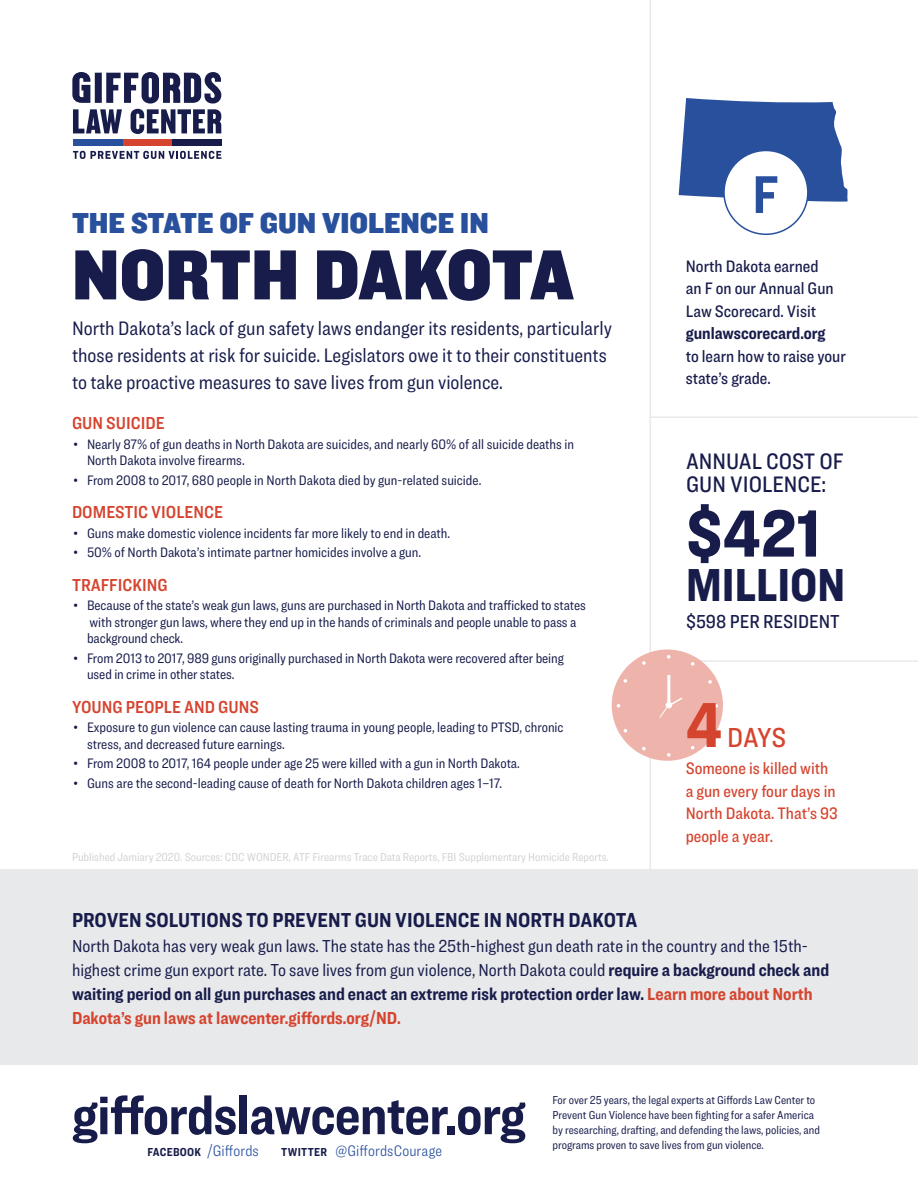
<style>
.page{position:relative;width:918px;height:1188px;background:#fff}
.page>*{position:absolute;margin:0;border:0;box-sizing:border-box;transform-origin:0 0}
.State_Name_Header{font:73.5px "Knockout 71 Full Middlewt";letter-spacing:-.005em;color:#171c4b}
.t1{font:900 69px "Ringside Condensed";color:#171c4b}
.t2{font:900 66px "Ringside Condensed";color:#d5442f}
.t3{font:700 56.1px "Ringside Condensed";letter-spacing:-.01em;color:#171c4b}
.t4{font:700 55.2px "Ringside Condensed";color:#28509c}
.t5{font:900 48px "Ringside Condensed";color:#171c4b;scale:.96 1}
.State_of_Gun_Violenc{font:30px "Knockout 71 Full Middlewt";color:#28509c}
.t6{font:500 28.5px "Ringside Condensed";color:#d5442f}
.t7{font:500 23.25px/23.7px "Ringside Condensed";color:#171c4b}
.Solutions_Header{font:700 21px "Ringside Condensed";color:#171c4b}
.Intro_Paragraph{font:20.25px/27px "Ringside Condensed";color:#171c4b}
.t8{font:500 19.5px "Ringside Condensed";color:#171c4b}
.Solutions_Paragraph{font:18px/24px "Ringside Condensed";color:#171c4b}
.Subheaders{font:18px "Ringside Condensed Semi";color:#d5442f}
.Intro_Paragraph-2{font:500 17.25px/22.5px "Ringside Condensed";color:#171c4b}
.t9{font:500 17.25px/22.5px "Ringside Condensed";color:#d5442f}
.t10{font:300 15.75px "Ringside Condensed";color:#28509c}
.t11{font:14.25px/16.5px "Ringside Condensed";letter-spacing:-.005em;color:#171c4b}
.t12{font:12px/15px "Ringside Condensed";color:#171c4b}
.Source_Line{font:12px "Ringside Condensed";color:#d1d3d4}
.s1{font-weight:700}
.s2{font-weight:700;color:#d5442f}
.s3{font-weight:700;font-size:12px;color:#171c4b}
</style>
<div class="page">
<hr style="left:650px;top:0;width:1px;height:1033px;background:#e8e9ea">
<hr style="left:651px;top:660px;width:267px;height:2px;background:#e8e9ea">
<hr style="left:650px;top:416px;width:268px;height:2px;background:#e8e9ea">
<svg style="left:73px;top:151px;width:148px;height:8px"></svg>
<div style="left:122px;top:139px;width:50px;height:7px;background:#d5442f"></div>
<div style="left:172px;top:139px;width:49px;height:7px;background:#171c4b"></div>
<div style="left:73px;top:139px;width:49px;height:7px;background:#28509c"></div>
<svg style="left:72px;top:72px;width:149px;height:62px"></svg>
<div style="left:0;top:869px;width:918px;height:196px;background:#e8e9ea"></div>
<div style="left:612px;top:650px;width:111px;height:111px;background:#eeb4ac;border-radius:50%"></div>
<svg style="left:667px;top:655px;width:4px;height:4px"></svg>
<svg style="left:691px;top:662px;width:3px;height:4px"></svg>
<svg style="left:708px;top:680px;width:4px;height:4px"></svg>
<svg style="left:714px;top:704px;width:4px;height:4px"></svg>
<svg style="left:642px;top:661px;width:4px;height:4px"></svg>
<svg style="left:624px;top:679px;width:3px;height:4px"></svg>
<svg style="left:617px;top:704px;width:3px;height:4px"></svg>
<svg style="left:624px;top:729px;width:3px;height:4px"></svg>
<svg style="left:642px;top:747px;width:4px;height:3px"></svg>
<svg style="left:667px;top:753px;width:4px;height:4px"></svg>
<svg style="left:708px;top:728px;width:4px;height:4px"></svg>
<hr style="left:667px;top:675px;width:3px;height:31px;background:#fff">
<svg style="left:659px;top:696px;width:23px;height:22px"></svg>
<svg style="left:678px;top:98px;width:170px;height:104px;background:#4769aa"></svg>
<div style="left:724px;top:150px;width:84px;height:84px;background:#fff;border-radius:50%"></div>
<div style="left:723px;top:150px;width:86px;height:85px;border:2px solid #28509c;border-radius:50%"></div>
<p class="State_of_Gun_Violenc" style="left:72px;top:203px;width:418px">THE STATE OF GUN VIOLENCE IN</p>
<p class="State_Name_Header" style="left:72px;top:226px;width:504px">NORTH DAKOTA</p>
<p class="Intro_Paragraph" style="left:72px;top:315px;width:542px">North Dakota’s lack of gun safety laws endanger its residents, particularly those residents at risk for suicide. Legislators owe it to their constituents to take proactive measures to save lives from gun violence.</p>
<p class="Subheaders" style="left:72px;top:410px;width:94px">GUN SUICIDE</p>
<p class="t11" style="left:87px;top:435px;width:489px;text-indent:-14px">• Nearly 87% of gun deaths in North Dakota are suicides, and nearly 60% of all suicide deaths in<br>North Dakota involve firearms.</p>
<p class="t11" style="left:74px;top:471px;width:409px">• From 2008 to 2017, 680 people in North Dakota died by gun-related suicide.</p>
<p class="Subheaders" style="left:72px;top:499px;width:153px">DOMESTIC VIOLENCE</p>
<p class="t11" style="left:74px;top:524px;width:378px">• Guns make domestic violence incidents far more likely to end in death.</p>
<p class="t11" style="left:74px;top:544px;width:349px">• 50% of North Dakota’s intimate partner homicides involve a gun.</p>
<p class="Subheaders" style="left:72px;top:572px;width:97px">TRAFFICKING</p>
<p class="t11" style="left:87px;top:597px;width:500px;text-indent:-14px">• Because of the state’s weak gun laws, guns are purchased in North Dakota and trafficked to states with stronger gun laws, where they end up in the hands of criminals and people unable to pass a background check.</p>
<p class="t11" style="left:87px;top:649px;width:478px;text-indent:-14px">• From 2013 to 2017, 989 guns originally purchased in North Dakota were recovered after being used in crime in other states.</p>
<p class="Subheaders" style="left:72px;top:694px;width:188px">YOUNG PEOPLE AND GUNS</p>
<p class="t11" style="left:87px;top:719px;width:478px;text-indent:-14px">• Exposure to gun violence can cause lasting trauma in young people, leading to PTSD, chronic stress, and decreased future earnings.</p>
<p class="t11" style="left:74px;top:755px;width:448px">• From 2008 to 2017, 164 people under age 25 were killed with a gun in North Dakota.</p>
<p class="t11" style="left:74px;top:775px;width:430px">• Guns are the second-leading cause of death for North Dakota children ages 1–17.</p>
<p class="Source_Line" style="left:72px;top:849px;width:538px">Published Jamiary 2020. Sources: CDC WONDER, ATF Firearms Trace Data Reports, FBI Supplementary Homicide Reports.</p>
<p class="t4" style="left:752px;top:155px;width:28px">F</p>
<p class="Intro_Paragraph-2" style="left:686px;top:255px;width:162px">North Dakota earned<br>an F on our Annual Gun<br>Law Scorecard. Visit <span class="s1">gunlawscorecard.org<br></span>to learn how to raise your state’s grade.</p>
<p class="t7" style="left:686px;top:449px;width:159px">ANNUAL COST OF<br>GUN VIOLENCE:</p>
<p class="t1" style="left:686px;top:484px;width:137px">$421</p>
<p class="t5" style="left:686px;top:551px;width:167px">MILLION</p>
<p class="t8" style="left:686px;top:608px;width:155px">$598 PER RESIDENT</p>
<p class="t2" style="left:686px;top:677px;width:38px">4</p>
<p class="t6" style="left:727px;top:718px;width:61px">DAYS</p>
<p class="t9" style="left:686px;top:757px;width:153px">Someone is killed with a gun every four days in<br>North Dakota. That’s 93 people a year.</p>
<p class="Solutions_Header" style="left:72px;top:905px;width:567px">PROVEN SOLUTIONS TO PREVENT GUN VIOLENCE IN NORTH DAKOTA</p>
<p class="Solutions_Paragraph" style="left:72px;top:934px;width:759px">North Dakota has very weak gun laws. The state has the 25th-highest gun death rate in the country and the 15th&shy;highest crime gun export rate. To save lives from gun violence, North Dakota could <span class="s1">require a background check and waiting period on all gun purchases and enact an extreme risk protection order law.</span> <span class="s2">Learn more about North Dakota’s gun laws at lawcenter.giffords.org/ND.</span></p>
<h3 class="t3" style="left:72px;top:1076px;width:455px">giffordslawcenter.org</h3>
<p class="t10" style="left:148px;top:1141px;width:113px"><span class="s3">FACEBOOK</span> /Giffords</p>
<p class="t10" style="left:281px;top:1141px;width:162px"><span class="s3">TWITTER</span> @GiffordsCourage</p>
<p class="t12" style="left:553px;top:1092px;width:269px">For over 25 years, the legal experts at Giffords Law Center to Prevent Gun Violence have been fighting for a safer America by researching, drafting, and defending the laws, policies, and programs proven to save lives from gun violence.</p>
</div>
